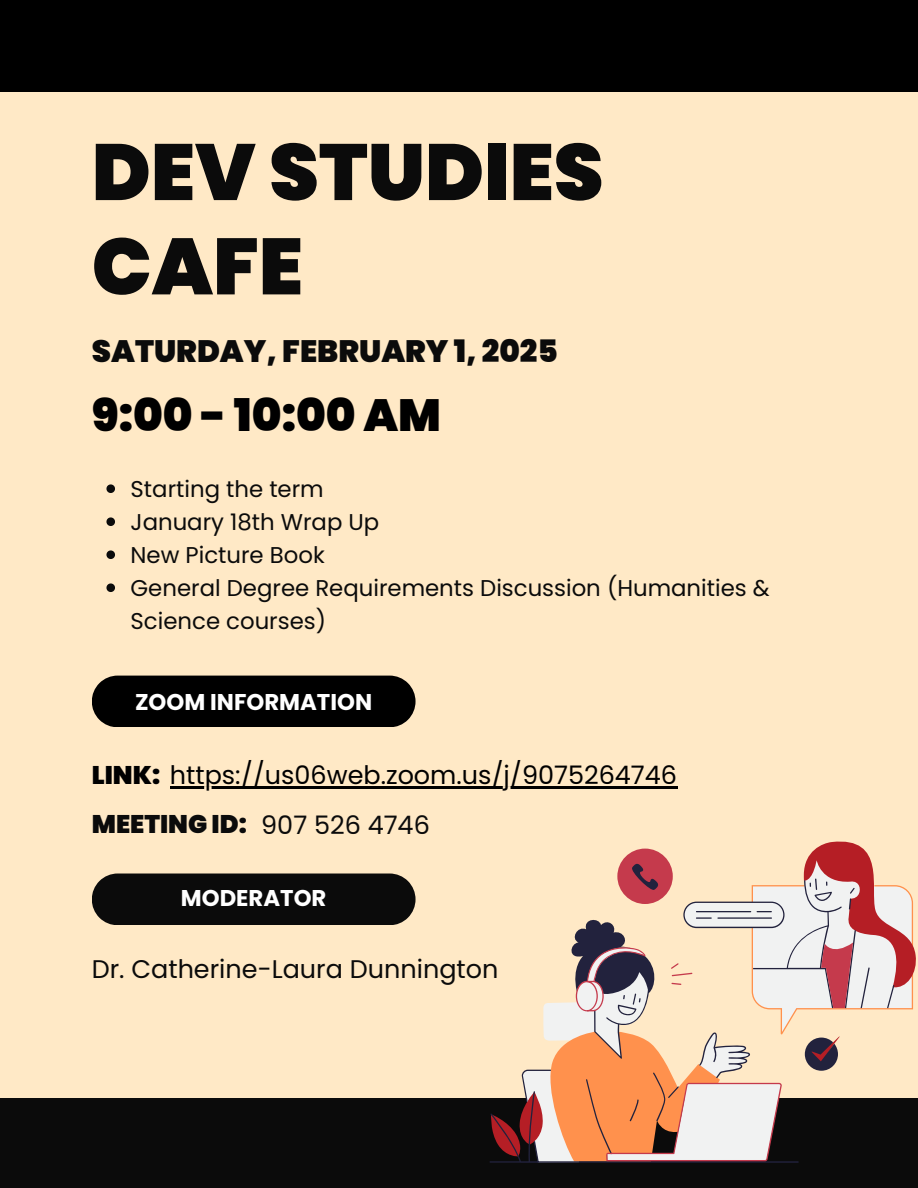
<style>
.page{position:relative;width:918px;height:1188px;background:#ffe9c6}
.page>*{position:absolute;margin:0;border:0;box-sizing:border-box;transform-origin:0 0}
.t1{font:900 79.5px "Poppins";color:#0b0b0b}
.t2{font:900 45px "Poppins";color:#000}
.t3{font:900 30.9px "Poppins";color:#0b0b0b}
.t4{font:25.5px "Poppins";color:#000}
.t5{font:25.5px "Poppins";color:#0b0b0b}
.t6{font:900 25.5px "Poppins";color:#0b0b0b}
.t7{font:22.8px/33px "Poppins";color:#0b0b0b}
.t8{font:700 22.8px "Poppins";color:#fff}
.s1{font-weight:900}
</style>
<div class="page">
<div style="left:0;top:0;width:918px;height:92px;background:#000"></div>
<div style="left:0;top:1099px;width:918px;height:89px;background:#0b0b0b"></div>
<svg style="left:641px;top:841px;width:277px;height:258px"></svg>
<svg style="left:489px;top:858px;width:405px;height:305px"></svg>
<svg style="left:576px;top:849px;width:277px;height:312px"></svg>
<svg style="left:106px;top:484px;width:9px;height:9px"></svg>
<svg style="left:106px;top:517px;width:9px;height:9px"></svg>
<svg style="left:106px;top:550px;width:9px;height:9px"></svg>
<svg style="left:106px;top:583px;width:9px;height:9px"></svg>
<div style="left:92px;top:676px;width:324px;height:51px;background:#000"></div>
<hr style="left:170px;top:787px;width:507px;height:2px;background:#000">
<div style="left:92px;top:874px;width:324px;height:51px;background:#0b0b0b"></div>
<h1 class="t1" style="left:92px;top:117px;width:513px">DEV STUDIES</h1>
<h1 class="t1" style="left:92px;top:211px;width:213px">CAFE</h1>
<h3 class="t3" style="left:92px;top:330px;width:468px">SATURDAY, FEBRUARY 1, 2025</h3>
<h2 class="t2" style="left:92px;top:384px;width:351px">9:00 - 10:00 AM</h2>
<p class="t7" style="left:131px;top:472px;width:195px">Starting the term</p>
<p class="t7" style="left:131px;top:505px;width:250px">January 18th Wrap Up</p>
<p class="t7" style="left:131px;top:538px;width:196px">New Picture Book</p>
<p class="t7" style="left:131px;top:571px;width:641px">General Degree Requirements Discussion (Humanities &amp;<br>Science courses)</p>
<p class="t8" style="left:135px;top:686px;width:239px">ZOOM INFORMATION</p>
<h4 class="t4" style="left:92px;top:758px;width:587px"><span class="s1">LINK:</span> https://us06web.zoom.us/j/9075264746</h4>
<h5 class="t6" style="left:92px;top:807px;width:157px">MEETING ID:</h5>
<h4 class="t5" style="left:261px;top:807px;width:170px">907 526 4746</h4>
<p class="t8" style="left:181px;top:882px;width:147px">MODERATOR</p>
<p class="t5" style="left:92px;top:952px;width:408px">Dr. Catherine-Laura Dunnington</p>
</div>
